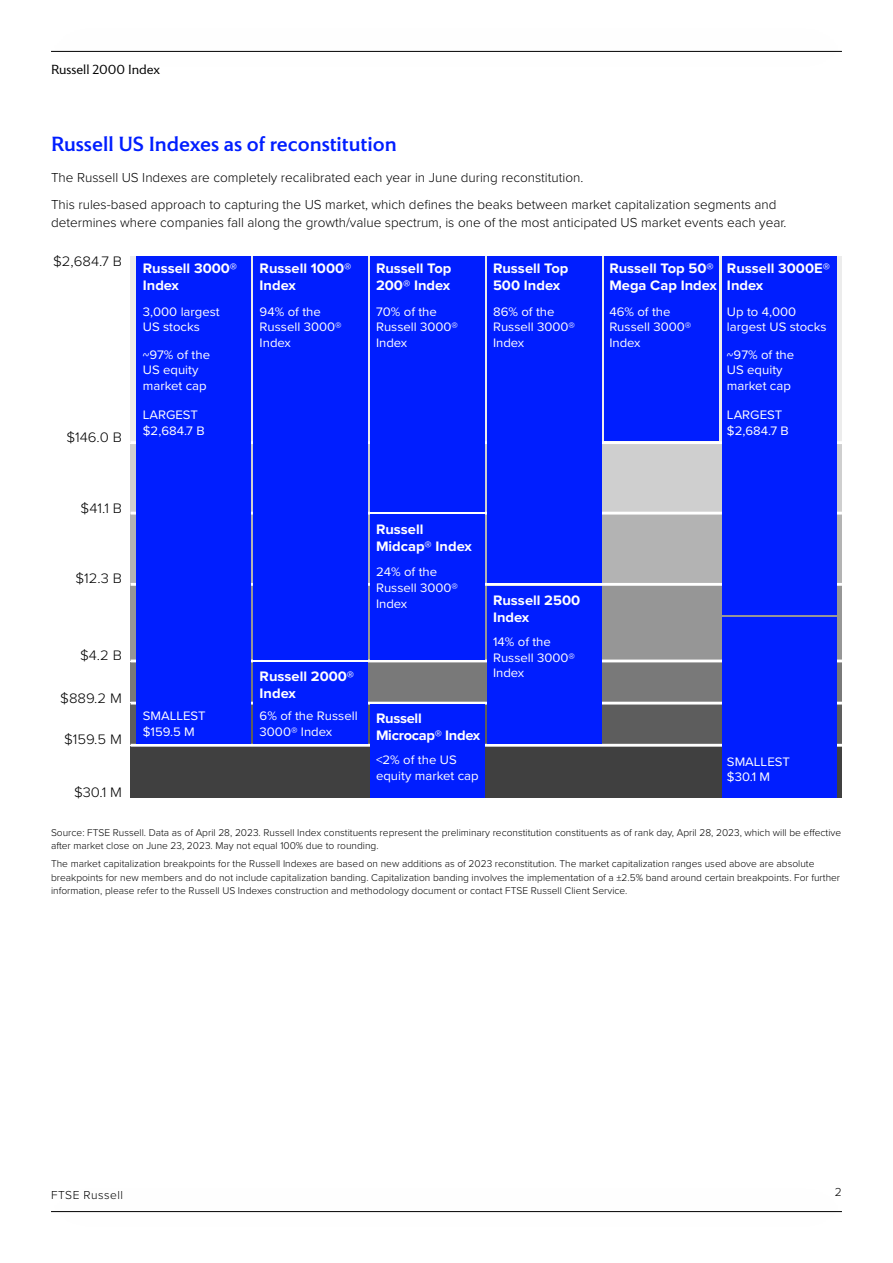
<style>
.page{position:relative;width:893px;height:1263px;background:#fff}
.page>*{position:absolute;margin:0;border:0;box-sizing:border-box;transform-origin:0 0}
.t1{font:500 21px "LSEG Motto";color:#001eff}
.t2{font:700 14.25px/17.2px "Proxima Nova";color:#fff}
.t3{font:300 14.25px "Proxima Nova";color:#000;scale:1.05 1}
.t4{font:700 14.25px/17.1px "Proxima Nova";letter-spacing:-.02em;color:#fff}
.t5{font:300 13.5px/26.5px "Proxima Nova";color:#000}
.t6{font:300 13.5px "LSEG Motto";color:#000}
.t7{font:12.75px/15.8px "Proxima Nova";color:#fff}
.t8{font:300 12px "Proxima Nova";letter-spacing:.04em;color:#000}
.t9{font:300 10.2px/13.5px "Proxima Nova";color:#000}
</style>
<div class="page">
<hr style="left:51px;top:1211px;width:791px;height:1px;background:#000">
<hr style="left:51px;top:51px;width:791px;height:1px;background:#000">
<svg style="left:131px;top:256px;width:711px;height:185px;background:#c6cbef"></svg>
<div style="left:131px;top:444px;width:711px;height:69px;background:#cfcfcf"></div>
<div style="left:131px;top:514px;width:711px;height:70px;background:#b3b3b3"></div>
<div style="left:131px;top:584px;width:711px;height:76px;background:#969696"></div>
<div style="left:131px;top:662px;width:711px;height:40px;background:#797979"></div>
<div style="left:131px;top:703px;width:711px;height:42px;background:#5d5d5d"></div>
<div style="left:131px;top:747px;width:711px;height:51px;background:#404040"></div>
<hr style="left:131px;top:512px;width:711px;height:2px;background:#fff">
<hr style="left:131px;top:583px;width:711px;height:3px;background:#fff">
<hr style="left:131px;top:659px;width:711px;height:3px;background:#fff">
<hr style="left:131px;top:702px;width:711px;height:2px;background:#fff">
<hr style="left:131px;top:744px;width:711px;height:3px;background:#fff">
<div style="left:136px;top:256px;width:114px;height:488px;background:#001eff"></div>
<div style="left:722px;top:256px;width:114px;height:359px;background:#001eff"></div>
<div style="left:722px;top:618px;width:114px;height:180px;background:#001eff"></div>
<div style="left:253px;top:256px;width:115px;height:403px;background:#001eff"></div>
<div style="left:253px;top:662px;width:115px;height:82px;background:#001eff"></div>
<div style="left:370px;top:704px;width:115px;height:94px;background:#001eff"></div>
<div style="left:370px;top:514px;width:115px;height:145px;background:#001eff"></div>
<div style="left:370px;top:256px;width:115px;height:256px;background:#001eff"></div>
<div style="left:488px;top:256px;width:114px;height:327px;background:#001eff"></div>
<div style="left:488px;top:586px;width:114px;height:158px;background:#001eff"></div>
<div style="left:605px;top:256px;width:114px;height:185px;background:#001eff"></div>
<h3 class="t6" style="left:51px;top:62px;width:110px">Russell 2000 Index</h3>
<h1 class="t1" style="left:51px;top:132px;width:347px">Russell US Indexes as of reconstitution</h1>
<h3 class="t5" style="left:51px;top:164px;width:727px">The Russell US Indexes are completely recalibrated each year in June during reconstitution.<br>This rules-based approach to capturing the US market, which defines the beaks between market capitalization segments and</h3>
<h3 class="t5" style="left:51px;top:208px;width:737px">determines where companies fall along the growth/value spectrum, is one of the most anticipated US market events each year.</h3>
<h2 class="t3" style="left:53px;top:250px;width:67px">$2,684.7 B</h2>
<h2 class="t3" style="left:66px;top:427px;width:54px">$146.0 B</h2>
<h2 class="t2" style="left:143px;top:259px;width:96px">Russell 3000®<br>Index</h2>
<p class="t7" style="left:143px;top:303px;width:78px;line-height:15.3px">3,000 largest<br>US stocks</p>
<p class="t7" style="left:143px;top:346px;width:69px;line-height:15.3px">~97% of the<br>US equity market cap</p>
<p class="t7" style="left:143px;top:407px;width:63px">LARGEST $2,684.7 B</p>
<h2 class="t3" style="left:81px;top:497px;width:41px">$41.1 B</h2>
<h2 class="t3" style="left:75px;top:568px;width:46px">$12.3 B</h2>
<h2 class="t3" style="left:80px;top:644px;width:41px">$4.2 B</h2>
<h2 class="t3" style="left:60px;top:687px;width:60px">$889.2 M</h2>
<h2 class="t3" style="left:64px;top:728px;width:57px">$159.5 M</h2>
<h2 class="t3" style="left:74px;top:782px;width:47px">$30.1 M</h2>
<p class="t7" style="left:143px;top:708px;width:64px">SMALLEST $159.5 M</p>
<h2 class="t2" style="left:260px;top:259px;width:93px">Russell 1000®<br>Index</h2>
<p class="t7" style="left:260px;top:303px;width:84px">94% of the<br>Russell 3000®<br>Index</p>
<h2 class="t2" style="left:376px;top:259px;width:77px">Russell Top<br>200® Index</h2>
<p class="t7" style="left:376px;top:303px;width:84px">70% of the<br>Russell 3000®<br>Index</p>
<h2 class="t2" style="left:493px;top:259px;width:77px">Russell Top<br>500 Index</h2>
<p class="t7" style="left:493px;top:303px;width:84px">86% of the<br>Russell 3000®<br>Index</p>
<h2 class="t2" style="left:260px;top:667px;width:96px">Russell 2000®<br>Index</h2>
<p class="t7" style="left:260px;top:708px;width:99px">6% of the Russell<br>3000® Index</p>
<h2 class="t2" style="left:376px;top:520px;width:97px">Russell<br>Midcap® Index</h2>
<p class="t7" style="left:376px;top:563px;width:84px">24% of the<br>Russell 3000®<br>Index</p>
<h2 class="t2" style="left:493px;top:591px;width:89px">Russell 2500<br>Index</h2>
<p class="t7" style="left:493px;top:633px;width:84px">14% of the<br>Russell 3000®<br>Index</p>
<h2 class="t4" style="left:376px;top:709px;width:106px">Russell<br>Microcap® Index</h2>
<p class="t7" style="left:376px;top:752px;width:104px">&lt;2% of the US equity market cap</p>
<h2 class="t2" style="left:609px;top:259px;width:109px">Russell Top 50®<br>Mega Cap Index</h2>
<p class="t7" style="left:609px;top:303px;width:84px">46% of the<br>Russell 3000®<br>Index</p>
<h2 class="t2" style="left:727px;top:259px;width:104px">Russell 3000E®<br>Index</h2>
<p class="t7" style="left:727px;top:303px;width:101px;line-height:15.3px">Up to 4,000 largest US stocks</p>
<p class="t7" style="left:727px;top:346px;width:69px;line-height:15.3px">~97% of the<br>US equity market cap</p>
<p class="t7" style="left:727px;top:407px;width:63px">LARGEST $2,684.7 B</p>
<p class="t7" style="left:727px;top:753px;width:64px">SMALLEST $30.1 M</p>
<p class="t9" style="left:51px;top:825px;width:792px">Source: FTSE Russell. Data as of April 28, 2023. Russell Index constituents represent the preliminary reconstitution constituents as of rank day, April 28, 2023, which will be effective after market close on June 23, 2023. May not equal 100% due to rounding.</p>
<p class="t9" style="left:51px;top:856px;width:791px">The market capitalization breakpoints for the Russell Indexes are based on new additions as of 2023 reconstitution. The market capitalization ranges used above are absolute breakpoints for new members and do not include capitalization banding. Capitalization banding involves the implementation of a ±2.5% band around certain breakpoints. For further information, please refer to the Russell US Indexes construction and methodology document or contact FTSE Russell Client Service.</p>
<p class="t8" style="left:51px;top:1186px;width:73px">FTSE Russell</p>
<p class="t8" style="left:835px;top:1182px;width:8px">2</p>
</div>
